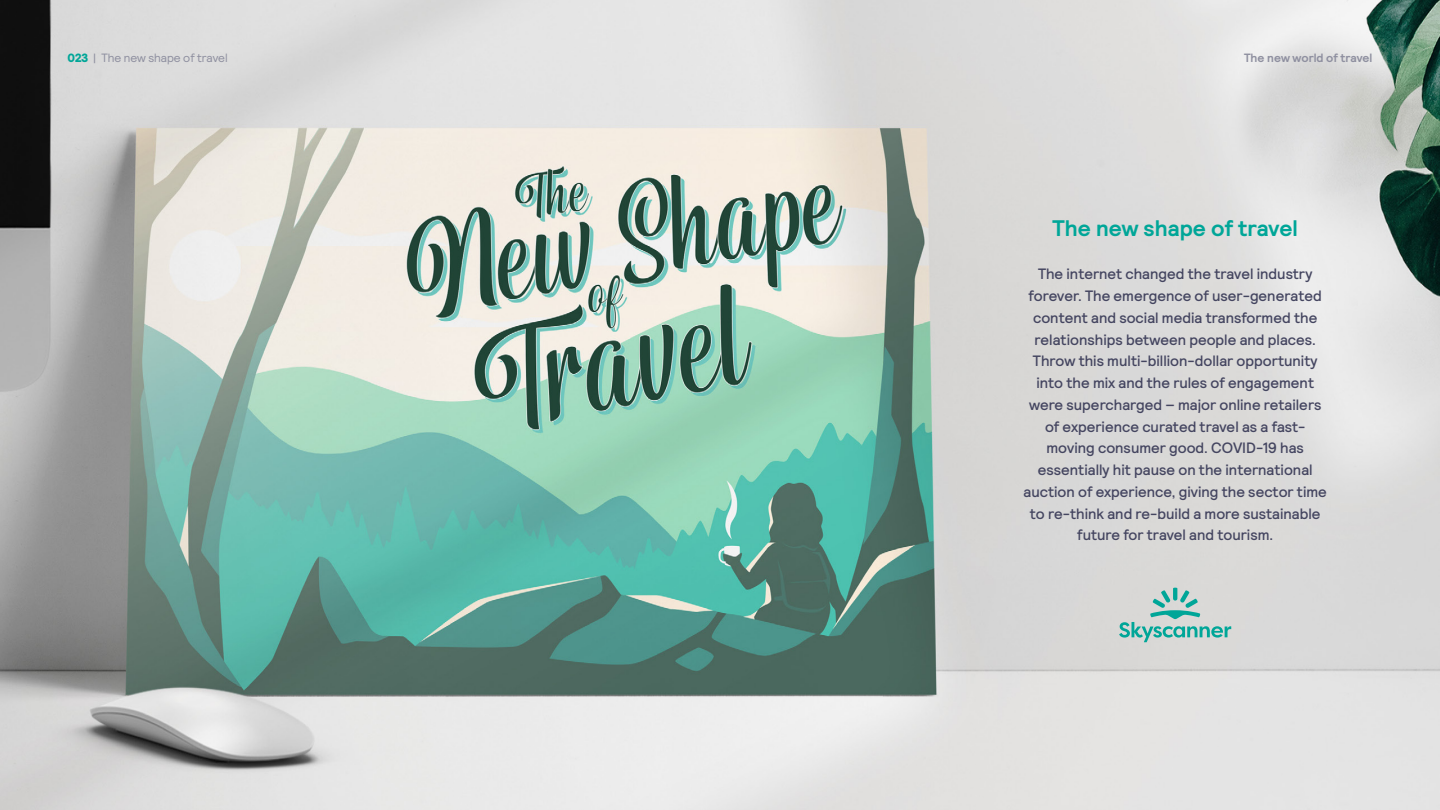
<style>
.page{position:relative;width:1440px;height:810px;background:#fff}
.page>*{position:absolute;margin:0;border:0;box-sizing:border-box;transform-origin:0 0}
.t1{font:700 22.5px "Skyscanner Relative";color:#00a698}
.t2{font:500 15px/21.8px "Skyscanner Relative";color:#444560;text-align:center}
.t3{font:12px "Skyscanner Relative";color:#8f90a0}
.t4{font:700 12px "Skyscanner Relative";color:#8f90a0}
.s1{font-weight:900;color:#00a698}
</style>
<div class="page">
<img style="left:0;top:0;width:1440px;height:810px">
<svg style="left:1119px;top:588px;width:112px;height:54px;background:#adcec9"></svg>
<p class="t3" style="left:68px;top:51px;width:162px"><span class="s1">023</span> | The new shape of travel</p>
<p class="t4" style="left:1244px;top:51px;width:130px">The new world of travel</p>
<h1 class="t1" style="left:1053px;top:215px;width:247px">The new shape of travel</h1>
<p class="t2" style="left:1024px;top:263px;width:305px">The internet changed the travel industry forever. The emergence of user-generated content and social media transformed the relationships between people and places.<br>Throw this multi-billion-dollar opportunity into the mix and the rules of engagement were supercharged – major online retailers of experience curated travel as a fast&shy;moving consumer good. COVID-19 has essentially hit pause on the international auction of experience, giving the sector time to re-think and re-build a more sustainable future for travel and tourism.</p>
</div>
